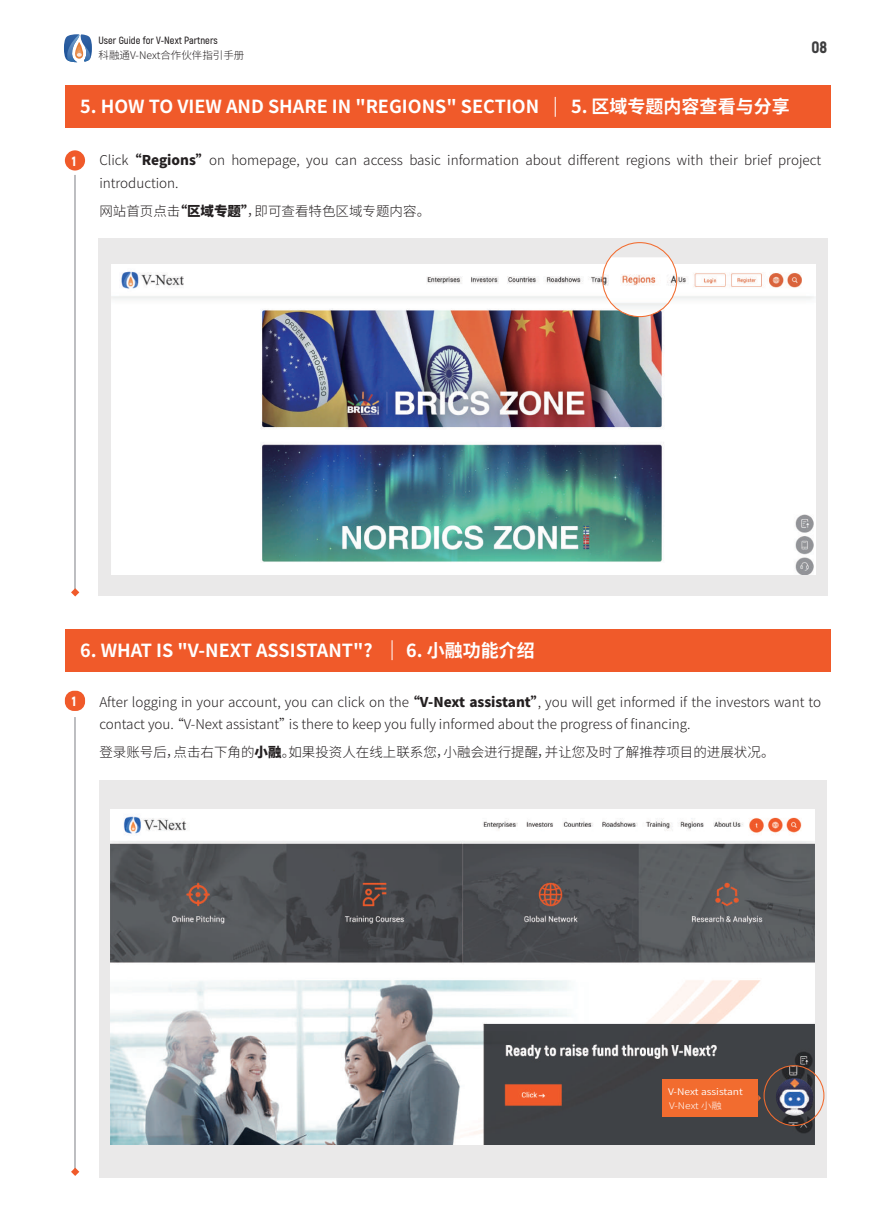
<style>
.page{position:relative;width:893px;height:1212px;background:#fff}
.page>*{position:absolute;margin:0;border:0;box-sizing:border-box;transform-origin:0 0}
.t1{font:700 18px "Source Han Sans CN";color:#fff}
.t2{font:900 16.5px "Akrobat";color:#3e3e3f}
.t3{font:300 13.5px/22.2px "Source Han Sans CN";color:#231f20}
.t4{font:900 13.5px "Akrobat";color:#fff}
.t5{font:600 10.5px "Akrobat";color:#231f20}
.t6{font:300 10.5px "Source Han Sans CN";color:#231f20}
.t7{font:9.15px "Source Han Sans CN";color:#fff;scale:1.13 1}
.t8{font:300 9.15px "Source Han Sans CN";color:#fff;scale:1.13 1}
.s1{font-weight:800}
</style>
<div class="page">
<div style="left:65px;top:86px;width:765px;height:42px;background:#f05a2a"></div>
<svg style="left:555px;top:97px;width:1px;height:20px"></svg>
<div style="left:65px;top:629px;width:765px;height:42px;background:#f05a2a"></div>
<svg style="left:392px;top:640px;width:1px;height:20px"></svg>
<div style="left:99px;top:780px;width:728px;height:397px;background:#eae9e9"></div>
<div style="left:65px;top:150px;width:20px;height:21px;background:#f05a2a;border-radius:50%"></div>
<hr style="left:75px;top:175px;width:1px;height:415px;background:#bcbdc0">
<svg style="left:71px;top:588px;width:8px;height:8px"></svg>
<div style="left:65px;top:691px;width:20px;height:20px;background:#f05a2a;border-radius:9px"></div>
<hr style="left:75px;top:717px;width:1px;height:452px;background:#bcbdc0">
<svg style="left:71px;top:1167px;width:8px;height:9px"></svg>
<svg style="left:64px;top:34px;width:28px;height:28px"></svg>
<div style="left:99px;top:239px;width:729px;height:357px;background:#eae9e9"></div>
<img style="left:111px;top:264px;width:704px;height:311px">
<img style="left:603px;top:257px;width:74px;height:60px">
<div style="left:602px;top:242px;width:75px;height:75px;border:1px solid #f26c2f;border-radius:50%"></div>
<img style="left:110px;top:809px;width:704px;height:335px">
<img style="left:764px;top:1066px;width:43px;height:59px">
<div style="left:763px;top:1065px;width:61px;height:61px;border:1px solid #f26c2f;border-radius:50%"></div>
<img style="left:776px;top:1078px;width:37px;height:38px;border-radius:19px">
<div style="left:662px;top:1079px;width:96px;height:37px;background:#f26c2f"></div>
<svg style="left:758px;top:1095px;width:3px;height:6px"></svg>
<p class="t5" style="left:99px;top:35px;width:121px">User Guide for V-Next Partners</p>
<p class="t6" style="left:99px;top:49px;width:147px">科融通V-Next合作伙伴指引手册</p>
<h1 class="t1" style="left:80px;top:97px;width:461px">5. HOW TO VIEW AND SHARE IN "REGIONS" SECTION</h1>
<h1 class="t1" style="left:571px;top:97px;width:220px">5. 区域专题内容查看与分享</h1>
<p class="t2" style="left:811px;top:37px;width:17px">08</p>
<p class="t4" style="left:71px;top:152px;width:8px">41</p>
<p class="t3" style="left:99px;top:150px;width:723px">Click <span class="s1">“Regions”</span>on homepage, you can access basic information about different regions with their brief project introduction.</p>
<p class="t3" style="left:99px;top:200px;width:332px">网站首页点击<span class="s1">“区域专题”</span>，即可查看特色区域专题内容。</p>
<h1 class="t1" style="left:80px;top:640px;width:294px">6. WHAT IS "V-NEXT ASSISTANT"?</h1>
<h1 class="t1" style="left:406px;top:640px;width:130px">6. 小融功能介绍</h1>
<p class="t4" style="left:72px;top:693px;width:6px">1</p>
<p class="t3" style="left:99px;top:691px;width:723px">After logging in your account, you can click on the <span class="s1">“V-Next assistant”</span>, you will get informed if the investors want to contact you. “V-Next assistant”is there to keep you fully informed about the progress of financing.</p>
<p class="t3" style="left:99px;top:741px;width:677px">登录账号后，点击右下角的<span class="s1">小融</span>。如果投资人在线上联系您，小融会进行提醒，并让您及时了解推荐项目的进展状况。</p>
<p class="t7" style="left:668px;top:1087px;width:68px">V-Next assistant</p>
<p class="t8" style="left:669px;top:1100px;width:48px">V-Next 小融</p>
</div>
